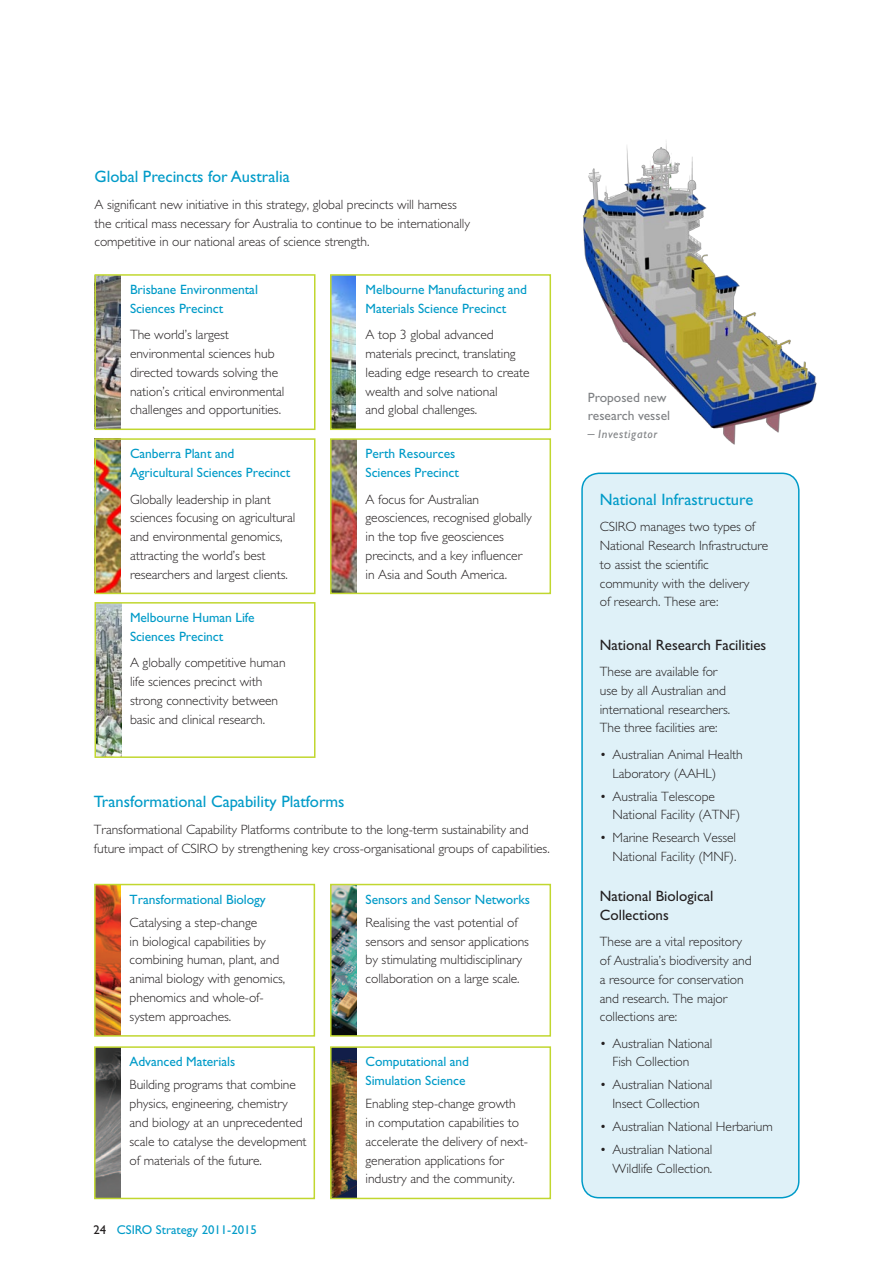
<style>
.page{position:relative;width:893px;height:1263px;background:#fff}
.page>*{position:absolute;margin:0;border:0;box-sizing:border-box;transform-origin:0 0}
.t1{font:16.5px "Gill Sans";color:#009bc8}
.t2{font:15px/18.8px "Gill Sans";color:#231f20}
.t3{font:300 13.5px/18.8px "Gill Sans";letter-spacing:-.005em;color:#231f20}
.t4{font:13.5px/18.8px "Gill Sans";letter-spacing:-.005em;color:#009bc8}
.t5{font:13.5px/18px "Gill Sans";color:#808285}
.t6{font:12.75px "Gill Sans";color:#009bc8}
.t7{font:italic 12px "Gill Sans";letter-spacing:.06em;color:#808285}
.s1{color:#231f20}
.s2{font-style:normal;font-size:13.5px}
</style>
<div class="page">
<div style="left:582px;top:473px;width:217px;height:725px;background:#dff1f8;border-radius:17px"></div>
<div style="left:581px;top:473px;width:219px;height:725px;border:2px solid #009bc8;border-radius:17px"></div>
<img style="left:333px;top:1049px;width:24px;height:147px">
<div style="left:330px;top:1046px;width:221px;height:153px;border:2px solid #c1d72f"></div>
<img style="left:97px;top:887px;width:24px;height:147px">
<div style="left:94px;top:884px;width:221px;height:153px;border:2px solid #c1d72f"></div>
<img style="left:97px;top:1049px;width:24px;height:147px">
<div style="left:94px;top:1046px;width:221px;height:153px;border:2px solid #c1d72f"></div>
<img style="left:333px;top:887px;width:24px;height:147px">
<div style="left:330px;top:884px;width:221px;height:153px;border:2px solid #c1d72f"></div>
<img style="left:97px;top:277px;width:23px;height:150px">
<div style="left:94px;top:274px;width:221px;height:156px;border:2px solid #c1d72f"></div>
<img style="left:333px;top:277px;width:23px;height:150px">
<div style="left:330px;top:274px;width:221px;height:156px;border:2px solid #c1d72f"></div>
<img style="left:333px;top:441px;width:24px;height:150px">
<div style="left:330px;top:438px;width:221px;height:156px;border:2px solid #c1d72f"></div>
<img style="left:97px;top:605px;width:24px;height:150px">
<div style="left:94px;top:602px;width:221px;height:156px;border:2px solid #c1d72f"></div>
<img style="left:97px;top:441px;width:23px;height:150px">
<div style="left:94px;top:438px;width:221px;height:156px;border:2px solid #c1d72f"></div>
<img style="left:583px;top:141px;width:234px;height:304px">
<p class="t1" style="left:94px;top:167px;width:197px">Global Precincts for Australia</p>
<p class="t3" style="left:94px;top:195px;width:377px">A significant new initiative in this strategy, global precincts will harness the critical mass necessary for Australia to continue to be internationally competitive in our national areas of science strength.</p>
<p class="t4" style="left:130px;top:280px;width:129px">Brisbane Environmental<br>Sciences Precinct</p>
<p class="t3" style="left:130px;top:326px;width:156px">The world’s largest environmental sciences hub directed towards solving the nation’s critical environmental challenges and opportunities.</p>
<p class="t4" style="left:366px;top:280px;width:163px">Melbourne Manufacturing and<br>Materials Science Precinct</p>
<p class="t3" style="left:366px;top:326px;width:166px">A top 3 global advanced materials precinct, translating leading edge research to create wealth and solve national<br>and global challenges.</p>
<p class="t4" style="left:366px;top:445px;width:95px">Perth Resources<br>Sciences Precinct</p>
<p class="t3" style="left:366px;top:490px;width:168px">A focus for Australian geosciences, recognised globally in the top five geosciences precincts, and a key influencer in Asia and South America.</p>
<p class="t4" style="left:130px;top:445px;width:162px">Canberra Plant and<br>Agricultural Sciences Precinct</p>
<p class="t3" style="left:130px;top:490px;width:167px">Globally leadership in plant sciences focusing on agricultural and environmental genomics, attracting the world’s best researchers and largest clients.</p>
<p class="t4" style="left:130px;top:608px;width:126px">Melbourne Human Life<br>Sciences Precinct</p>
<p class="t3" style="left:130px;top:654px;width:157px">A globally competitive human life sciences precinct with strong connectivity between basic and clinical research.</p>
<p class="t1" style="left:94px;top:792px;width:252px">Transformational Capability Platforms</p>
<p class="t3" style="left:94px;top:820px;width:457px">Transformational Capability Platforms contribute to the long-term sustainability and future impact of CSIRO by strengthening key cross-organisational groups of capabilities.</p>
<p class="t4" style="left:130px;top:890px;width:138px">Transformational Biology</p>
<p class="t3" style="left:130px;top:913px;width:157px">Catalysing a step-change<br>in biological capabilities by combining human, plant, and animal biology with genomics, phenomics and whole-of&shy;system approaches.</p>
<p class="t4" style="left:130px;top:1053px;width:107px">Advanced Materials</p>
<p class="t3" style="left:130px;top:1076px;width:179px">Building programs that combine physics, engineering, chemistry and biology at an unprecedented scale to catalyse the development of materials of the future.</p>
<p class="t6" style="left:94px;top:1223px;width:165px"><span class="s1">24</span> CSIRO Strategy 2011-2015</p>
<p class="t4" style="left:366px;top:890px;width:166px">Sensors and Sensor Networks</p>
<p class="t3" style="left:366px;top:913px;width:165px">Realising the vast potential of sensors and sensor applications by stimulating multidisciplinary collaboration on a large scale.</p>
<p class="t4" style="left:366px;top:1053px;width:105px">Computational and<br>Simulation Science</p>
<p class="t3" style="left:366px;top:1094px;width:164px">Enabling step-change growth in computation capabilities to accelerate the delivery of next&shy;generation applications for industry and the community.</p>
<p class="t5" style="left:588px;top:388px;width:84px">Proposed new research vessel</p>
<p class="t7" style="left:588px;top:427px;width:71px"><span class="s2">–</span> Investigator</p>
<p class="t1" style="left:600px;top:490px;width:155px">National Infrastructure</p>
<p class="t3" style="left:600px;top:518px;width:170px">CSIRO manages two types of<br>National Research Infrastructure to assist the scientific community with the delivery<br>of research. These are:</p>
<p class="t2" style="left:600px;top:635px;width:168px">National Research Facilities</p>
<p class="t3" style="left:600px;top:662px;width:132px">These are available for use by all Australian and international researchers.<br>The three facilities are:</p>
<p class="t3" style="left:613px;top:745px;width:132px;text-indent:-13px">• Australian Animal Health<br>Laboratory (AAHL)</p>
<p class="t3" style="left:613px;top:787px;width:129px;text-indent:-13px">• Australia Telescope<br>National Facility (ATNF)</p>
<p class="t3" style="left:600px;top:829px;width:138px;text-align:right">• Marine Research Vessel<br>National Facility (MNF).</p>
<p class="t2" style="left:600px;top:887px;width:115px">National Biological<br>Collections</p>
<p class="t3" style="left:600px;top:932px;width:153px">These are a vital repository of Australia’s biodiversity and a resource for conservation and research. The major collections are:</p>
<p class="t3" style="left:613px;top:1034px;width:101px;text-indent:-13px">• Australian National<br>Fish Collection</p>
<p class="t3" style="left:600px;top:1076px;width:114px;text-align:center">• Australian National<br>Insect Collection</p>
<p class="t3" style="left:600px;top:1117px;width:174px">• Australian National Herbarium</p>
<p class="t3" style="left:600px;top:1140px;width:114px;text-align:right">• Australian National<br>Wildlife Collection.</p>
</div>
